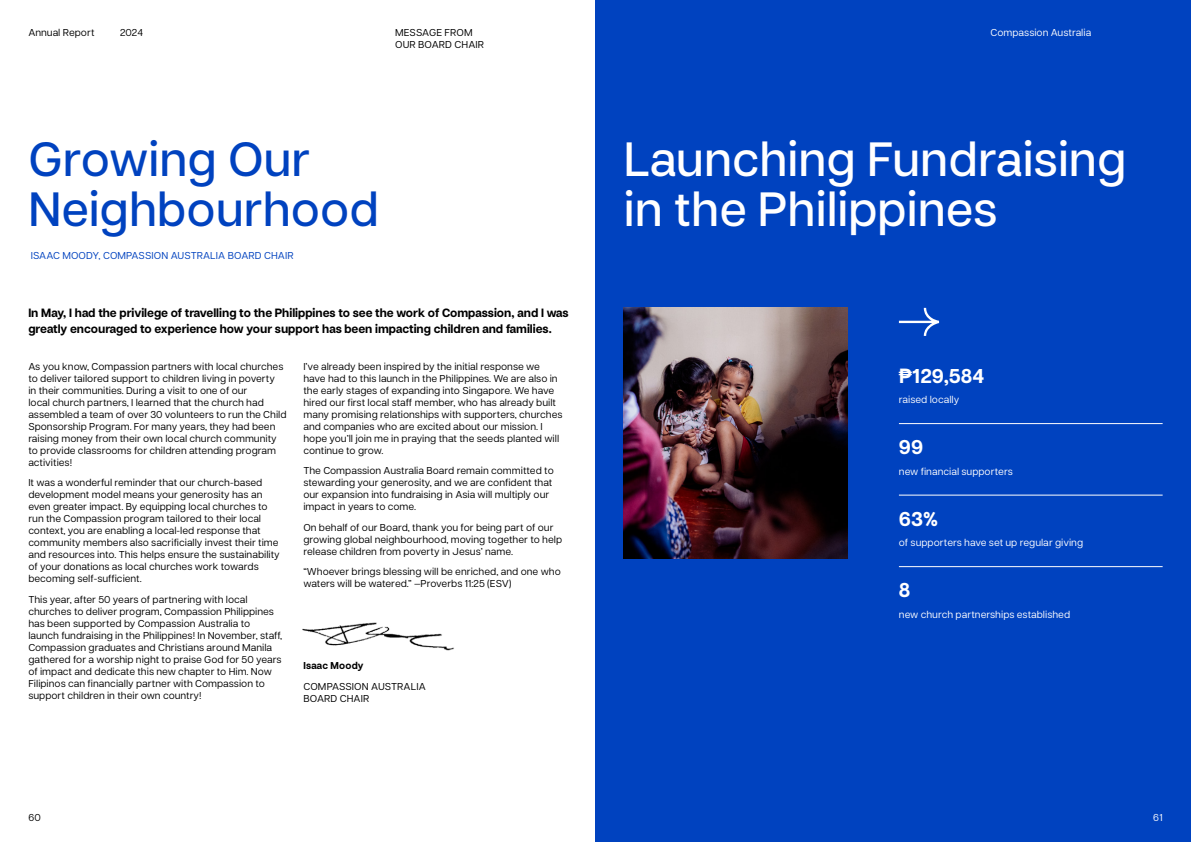
<style>
.page{position:relative;width:1191px;height:842px;background:#fff}
.page>*{position:absolute;margin:0;border:0;box-sizing:border-box;transform-origin:0 0}
.t1{font:500 48px/50px "Neighbour Sans";color:#fff}
.t2{font:500 48px/50px "Neighbour Sans";color:#0042bf}
.t3{font:700 20px "Neighbour Sans";color:#fff}
.t4{font:700 12px/16px "Neighbour Sans";color:#000}
.t5{font:10px/12px "Neighbour Sans";color:#000}
.t6{font:10px "Neighbour Sans";color:#fff}
.t7{font:10px "Neighbour Sans";letter-spacing:.01em;color:#0042bf}
.t8{font:700 10px "Neighbour Sans";letter-spacing:.02em;color:#000}
.s1{font-family:"Arial"}
</style>
<div class="page">
<div style="left:595px;top:0;width:596px;height:842px;background:#0042bf"></div>
<img style="left:624px;top:308px;width:223px;height:251px">
<hr style="left:899px;top:423px;width:263px;height:1px;background:#fff">
<hr style="left:899px;top:495px;width:263px;height:1px;background:#fff">
<hr style="left:899px;top:566px;width:263px;height:1px;background:#fff">
<svg style="left:899px;top:308px;width:40px;height:28px"></svg>
<img style="left:302px;top:622px;width:152px;height:29px">
<p class="t5" style="left:28px;top:25px;width:68px">Annual Report</p>
<p class="t5" style="left:120px;top:25px;width:24px">2024</p>
<p class="t5" style="left:395px;top:25px;width:90px">MESSAGE FROM<br>OUR BOARD CHAIR</p>
<h1 class="t2" style="left:28px;top:132px;width:352px">Growing Our<br>Neighbourhood</h1>
<p class="t7" style="left:31px;top:249px;width:264px">ISAAC MOODY, COMPASSION AUSTRALIA BOARD CHAIR</p>
<p class="t4" style="left:28px;top:304px;width:542px">In May, I had the privilege of travelling to the Philippines to see the work of Compassion, and I was greatly encouraged to experience how your support has been impacting children and families.</p>
<p class="t5" style="left:28px;top:360px;width:260px">As you know, Compassion partners with local churches to deliver tailored support to children living in poverty<br>in their communities. During a visit to one of our<br>local church partners, I learned that the church had assembled a team of over 30 volunteers to run the Child Sponsorship Program. For many years, they had been raising money from their own local church community to provide classrooms for children attending program activities!</p>
<p class="t5" style="left:28px;top:476px;width:253px">It was a wonderful reminder that our church-based development model means your generosity has an even greater impact. By equipping local churches to run the Compassion program tailored to their local context, you are enabling a local-led response that community members also sacrificially invest their time and resources into. This helps ensure the sustainability of your donations as local churches work towards becoming self-sufficient.</p>
<p class="t5" style="left:28px;top:593px;width:255px">This year, after 50 years of partnering with local churches to deliver program, Compassion Philippines has been supported by Compassion Australia to launch fundraising in the Philippines! In November, staff, Compassion graduates and Christians around Manila gathered for a worship night to praise God for 50 years of impact and dedicate this new chapter to Him. Now Filipinos can financially partner with Compassion to support children in their own country!</p>
<p class="t5" style="left:303px;top:360px;width:261px">I’ve already been inspired by the initial response we have had to this launch in the Philippines. We are also in the early stages of expanding into Singapore. We have hired our first local staff member, who has already built many promising relationships with supporters, churches and companies who are excited about our mission. I hope you’ll join me in praying that the seeds planted will continue to grow.</p>
<p class="t5" style="left:303px;top:464px;width:252px">The Compassion Australia Board remain committed to stewarding your generosity, and we are confident that our expansion into fundraising in Asia will multiply our impact in years to come.</p>
<p class="t5" style="left:303px;top:521px;width:260px">On behalf of our Board, thank you for being part of our growing global neighbourhood, moving together to help release children from poverty in Jesus’ name.</p>
<p class="t5" style="left:303px;top:565px;width:259px">“Whoever brings blessing will be enriched, and one who waters will be watered.” —Proverbs 11:25 (ESV)</p>
<p class="t8" style="left:303px;top:658px;width:62px">Isaac Moody</p>
<p class="t5" style="left:303px;top:680px;width:124px">COMPASSION AUSTRALIA<br>BOARD CHAIR</p>
<p class="t5" style="left:28px;top:811px;width:14px">60</p>
<p class="t6" style="left:990px;top:25px;width:102px">Compassion Australia</p>
<h1 class="t1" style="left:624px;top:132px;width:504px">Launching Fundraising in the Philippines</h1>
<h2 class="t3" style="left:899px;top:361px;width:87px"><span class="s1">₱</span>129,584</h2>
<p class="t6" style="left:899px;top:393px;width:62px">raised locally</p>
<h2 class="t3" style="left:899px;top:433px;width:26px">99</h2>
<p class="t6" style="left:899px;top:464px;width:115px">new financial supporters</p>
<h2 class="t3" style="left:899px;top:504px;width:41px">63%</h2>
<p class="t6" style="left:899px;top:536px;width:186px">of supporters have set up regular giving</p>
<h2 class="t3" style="left:899px;top:576px;width:13px">8</h2>
<p class="t6" style="left:899px;top:607px;width:173px">new church partnerships established</p>
<p class="t6" style="left:1153px;top:810px;width:11px">61</p>
</div>
